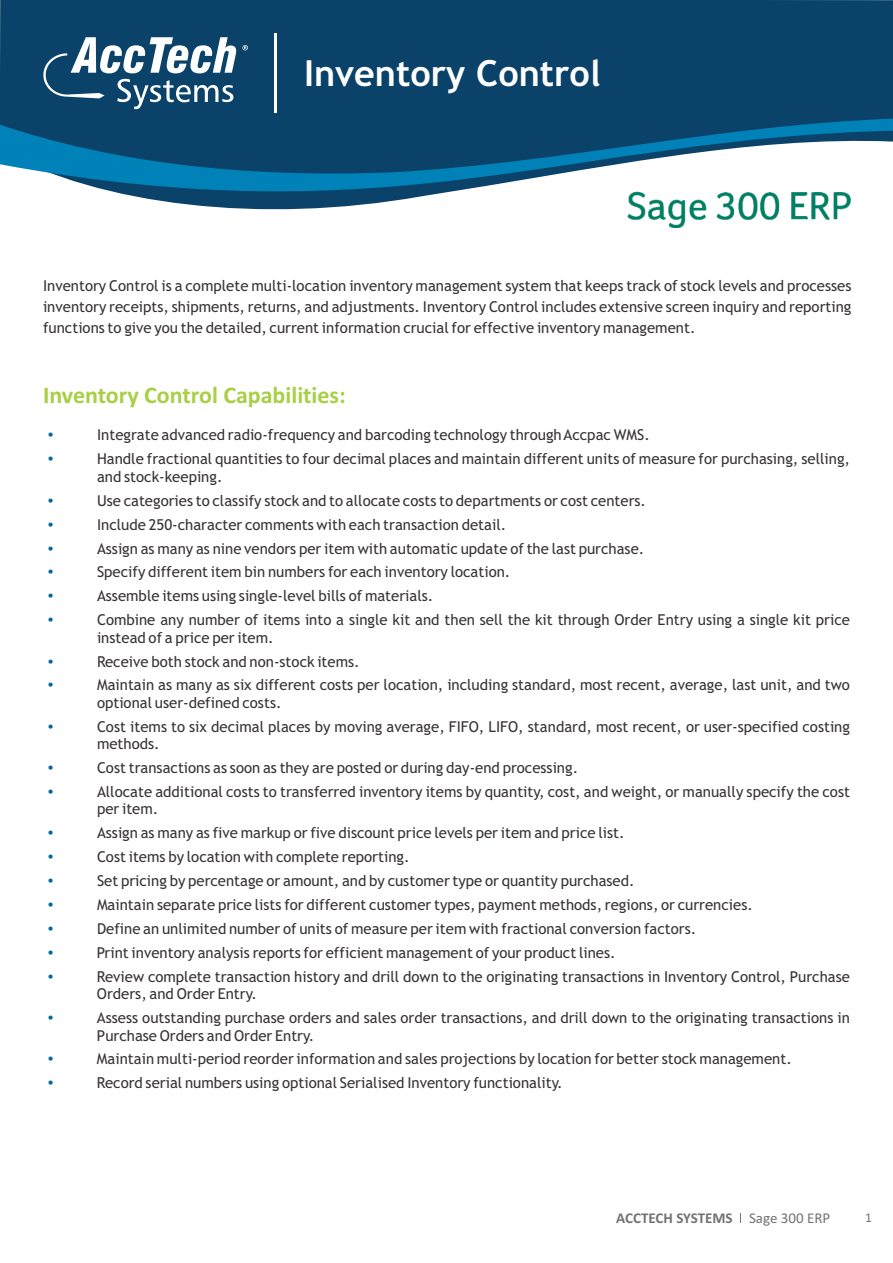
<style>
.page{position:relative;width:893px;height:1263px;background:#fff}
.page>*{position:absolute;margin:0;border:0;box-sizing:border-box;transform-origin:0 0}
.t1{font:700 36px "Trebuchet MS";color:#fff}
.t2{font:700 24px "Calibri";color:#a8cf45}
.t3{font:15px/23.9px "Trebuchet MS";color:#383336}
.t4{font:700 15px "Calibri";color:#737375}
.t5{font:13.35px "Calibri";color:#737375}
.s1{font-weight:400}
</style>
<div class="page">
<div style="left:0;top:0;width:893px;height:119px;background:#0a4269"></div>
<svg style="left:43px;top:37px;width:193px;height:72px"></svg>
<svg style="left:242px;top:45px;width:6px;height:5px"></svg>
<hr style="left:274px;top:33px;width:2px;height:80px;background:#fff">
<svg style="left:0;top:119px;width:893px;height:99px"></svg>
<img style="left:628px;top:186px;width:223px;height:42px">
<h1 class="t1" style="left:304px;top:60px;width:298px">Inventory Control</h1>
<p class="t3" style="left:43px;top:276px;width:810px;line-height:20.9px;text-align:justify">Inventory Control is a complete multi-location inventory management system that keeps track of stock levels and processes inventory receipts, shipments, returns, and adjustments. Inventory Control includes extensive screen inquiry and reporting functions to give you the detailed, current information crucial for effective inventory management.</p>
<h2 class="t2" style="left:43px;top:385px;width:304px">Inventory Control Capabilities:</h2>
<p class="t3" style="left:97px;top:425px;width:754px">Integrate advanced radio-frequency and barcoding technology through Accpac WMS.<br>Handle fractional quantities to four decimal places and maintain different units of measure for purchasing, selling,</p>
<p class="t3" style="left:97px;top:466px;width:754px">and stock-keeping.<br>Use categories to classify stock and to allocate costs to departments or cost centers.<br>Include 250-character comments with each transaction detail.<br>Assign as many as nine vendors per item with automatic update of the last purchase.<br>Specify different item bin numbers for each inventory location.<br>Assemble items using single-level bills of materials.<br>Combine any number of items into a single kit and then sell the kit through Order Entry using a single kit price</p>
<p class="t3" style="left:97px;top:627px;width:754px">instead of a price per item.<br>Receive both stock and non-stock items.<br>Maintain as many as six different costs per location, including standard, most recent, average, last unit, and two</p>
<p class="t3" style="left:97px;top:692px;width:754px">optional user-defined costs.<br>Cost items to six decimal places by moving average, FIFO, LIFO, standard, most recent, or user-specified costing</p>
<p class="t3" style="left:97px;top:733px;width:754px">methods.<br>Cost transactions as soon as they are posted or during day-end processing.<br>Allocate additional costs to transferred inventory items by quantity, cost, and weight, or manually specify the cost</p>
<p class="t3" style="left:97px;top:798px;width:754px">per item.<br>Assign as many as five markup or five discount price levels per item and price list.<br>Cost items by location with complete reporting.<br>Set pricing by percentage or amount, and by customer type or quantity purchased.<br>Maintain separate price lists for different customer types, payment methods, regions, or currencies.<br>Define an unlimited number of units of measure per item with fractional conversion factors.<br>Print inventory analysis reports for efficient management of your product lines.<br>Review complete transaction history and drill down to the originating transactions in Inventory Control, Purchase</p>
<p class="t3" style="left:97px;top:983px;width:754px">Orders, and Order Entry.<br>Assess outstanding purchase orders and sales order transactions, and drill down to the originating transactions in</p>
<p class="t3" style="left:97px;top:1024px;width:696px">Purchase Orders and Order Entry.<br>Maintain multi-period reorder information and sales projections by location for better stock management.<br>Record serial numbers using optional Serialised Inventory functionality.</p>
<p class="t4" style="left:616px;top:1212px;width:216px">ACCTECH SYSTEMS <span class="s1">Sage 300 ERP</span></p>
<p class="t5" style="left:865px;top:1212px;width:8px">1</p>
</div>
